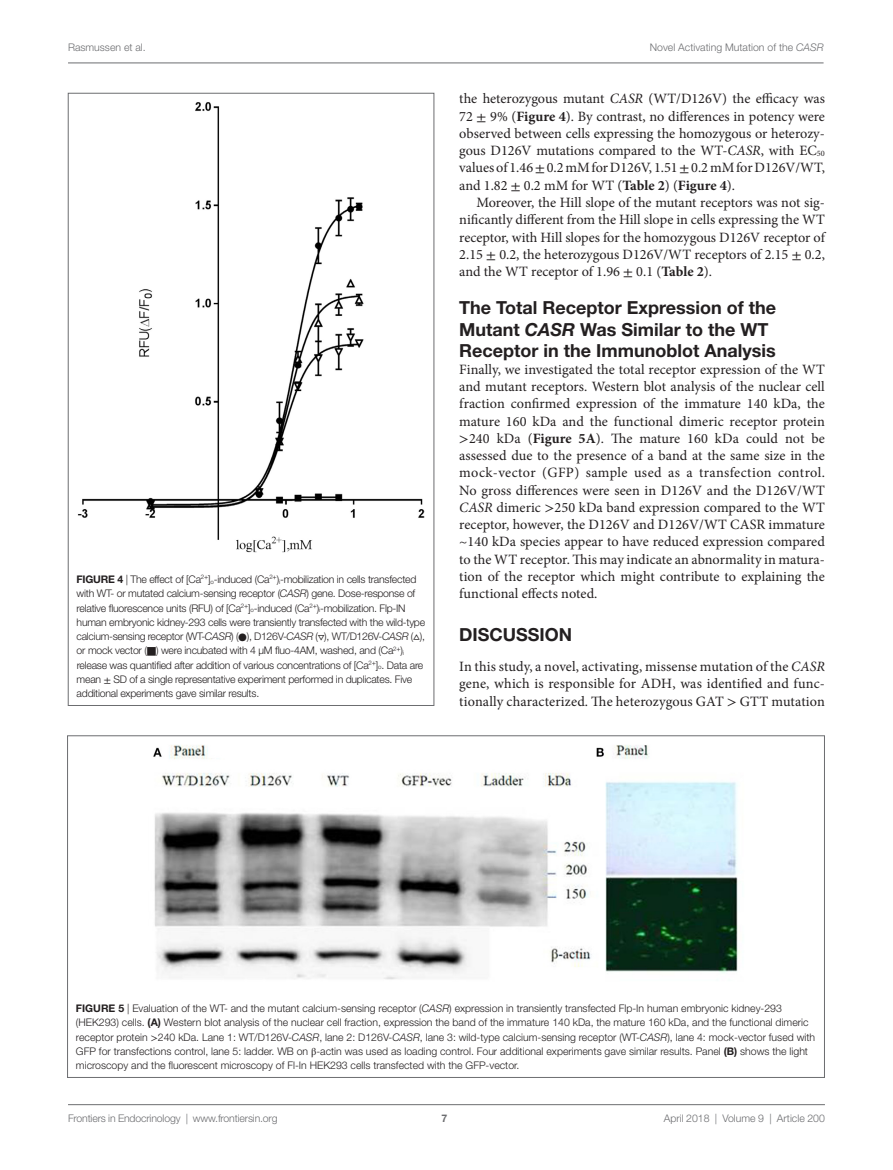
<style>
.page{position:relative;width:893px;height:1170px;background:#fff}
.page>*{position:absolute;margin:0;border:0;box-sizing:border-box;transform-origin:0 0}
.t1{font:700 18px/21px "Helvetica Neue LT Std";color:#231f20}
.t2{font:14.25px/17.2px "Minion Pro";color:#231f20;text-align:justify}
.t3{font:300 10.5px/14.2px "Helvetica Neue LT Std";color:#231f20}
.t4{font:300 10.5px/14.2px "Helvetica Neue LT Std";letter-spacing:-.02em;color:#231f20}
.t5{font:300 10.5px "Helvetica Neue LT Std";color:#6c6d70}
.t6{font:700 10.5px "Helvetica Neue LT Std";color:#6c6d70}
.s1{font-style:italic}
.s2{font-weight:700}
.s3{font-family:"STIX General";font-weight:400}
.s4{font-family:"STIX General"}
</style>
<div class="page">
<img style="left:78px;top:102px;width:346px;height:451px">
<hr style="left:68px;top:1104px;width:757px;height:1px;background:#6c6d70">
<hr style="left:68px;top:63px;width:756px;height:1px;background:#6c6d70">
<img style="left:153px;top:745px;width:587px;height:235px">
<p class="t5" style="left:68px;top:41px;width:79px">Rasmussen et al.</p>
<p class="t5" style="left:650px;top:41px;width:175px">Novel Activating Mutation of the <span class="s1">CASR</span></p>
<p class="t4" style="left:77px;top:572px;width:350px"><span class="s2">Figure 4</span> | The effect of [Ca<sup>2</sup><sup>+</sup>]<sub>o</sub>-induced (Ca<sup>2</sup><sup>+</sup>)<sub>i</sub>-mobilization in cells transfected with WT- or mutated calcium-sensing receptor (<span class="s1">CASR</span>) gene. Dose-response of relative fluorescence units (RFU) of [Ca<sup>2</sup><sup>+</sup>]<sub>o</sub>-induced (Ca<sup>2</sup><sup>+</sup>)<sub>i</sub>-mobilization. Flp-IN human embryonic kidney-293 cells were transiently transfected with the wild-type calcium-sensing receptor (WT-<span class="s1">CASR</span>) (<span class="s3">●</span>), D126V-<span class="s1">CASR</span> (<span class="s3">▿</span>), WT/D126V-<span class="s1">CASR</span> (<span class="s3">▵</span>), or mock vector (<span class="s3">■</span>) were incubated with 4 µM fluo-4AM, washed, and (Ca<sup>2</sup><sup>+</sup>)<sub>i </sub>release was quantified after addition of various concentrations of [Ca<sup>2</sup><sup>+</sup>]<sub>o</sub>. Data are mean <span class="s3">±</span> SD of a single representative experiment performed in duplicates. Five additional experiments gave similar results.</p>
<p class="t2" style="left:459px;top:90px;width:367px">the heterozygous mutant <span class="s1">CASR</span> (WT/D126V) the efficacy was 72 <span class="s4">±</span> 9% (<span class="s2">Figure 4</span>). By contrast, no differences in potency were observed between cells expressing the homozygous or heterozy&shy;gous D126V mutations compared to the WT-<span class="s1">CASR</span>, with EC<sub>50 </sub>values of 1.46 <span class="s4">±</span> 0.2 mM for D126V, 1.51 <span class="s4">±</span> 0.2 mM for D126V/WT, and 1.82 <span class="s4">±</span> 0.2 mM for WT (<span class="s2">Table 2</span>) (<span class="s2">Figure 4</span>).</p>
<p class="t2" style="left:459px;top:194px;width:367px;text-indent:17px">Moreover, the Hill slope of the mutant receptors was not sig&shy;nificantly different from the Hill slope in cells expressing the WT receptor, with Hill slopes for the homozygous D126V receptor of 2.15 <span class="s4">±</span> 0.2, the heterozygous D126V/WT receptors of 2.15 <span class="s4">±</span> 0.2, and the WT receptor of 1.96 <span class="s4">±</span> 0.1 (<span class="s2">Table 2</span>).</p>
<p class="t1" style="left:459px;top:297px;width:318px">The Total Receptor Expression of the<br>Mutant <span class="s1">CASR</span> Was Similar to the WT<br>Receptor in the Immunoblot Analysis</p>
<p class="t2" style="left:459px;top:360px;width:367px">Finally, we investigated the total receptor expression of the WT and mutant receptors. Western blot analysis of the nuclear cell fraction confirmed expression of the immature 140 kDa, the mature 160 kDa and the functional dimeric receptor protein <span class="s4">&gt;</span>240 kDa (<span class="s2">Figure 5A</span>). The mature 160 kDa could not be assessed due to the presence of a band at the same size in the mock-vector (GFP) sample used as a transfection control.<br>No gross differences were seen in D126V and the D126V/WT <span class="s1">CASR</span> dimeric <span class="s4">&gt;</span>250 kDa band expression compared to the WT receptor, however, the D126V and D126V/WT CASR immature ~140 kDa species appear to have reduced expression compared to the WT receptor. This may indicate an abnormality in matura&shy;tion of the receptor which might contribute to explaining the functional effects noted.</p>
<p class="t1" style="left:459px;top:623px;width:112px">DISCUSSION</p>
<p class="t2" style="left:459px;top:658px;width:367px">In this study, a novel, activating, missense mutation of the <span class="s1">CASR </span>gene, which is responsible for ADH, was identified and func&shy;tionally characterized. The heterozygous GAT <span class="s4">&gt;</span> GTT mutation</p>
<p class="t3" style="left:76px;top:1000px;width:741px"><span class="s2">Figure 5</span> | Evaluation of the WT- and the mutant calcium-sensing receptor (<span class="s1">CASR</span>) expression in transiently transfected Flp-In human embryonic kidney-293 (HEK293) cells. <span class="s2">(A)</span> Western blot analysis of the nuclear cell fraction, expression the band of the immature 140 kDa, the mature 160 kDa, and the functional dimeric receptor protein <span class="s3">&gt;</span>240 kDa. Lane 1: WT/D126V-<span class="s1">CASR</span>, lane 2: D126V-<span class="s1">CASR</span>, lane 3: wild-type calcium-sensing receptor (WT-<span class="s1">CASR</span>), lane 4: mock-vector fused with GFP for transfections control, lane 5: ladder. WB on <span class="s3">β</span>-actin was used as loading control. Four additional experiments gave similar results. Panel <span class="s2">(B)</span> shows the light microscopy and the fluorescent microscopy of Fl-In HEK293 cells transfected with the GFP-vector.</p>
<p class="t5" style="left:68px;top:1111px;width:211px">Frontiers in Endocrinology | www.frontiersin.org</p>
<p class="t5" style="left:664px;top:1111px;width:163px">April 2018 | Volume 9 | Article 200</p>
<p class="t6" style="left:441px;top:1111px;width:7px">7</p>
</div>
